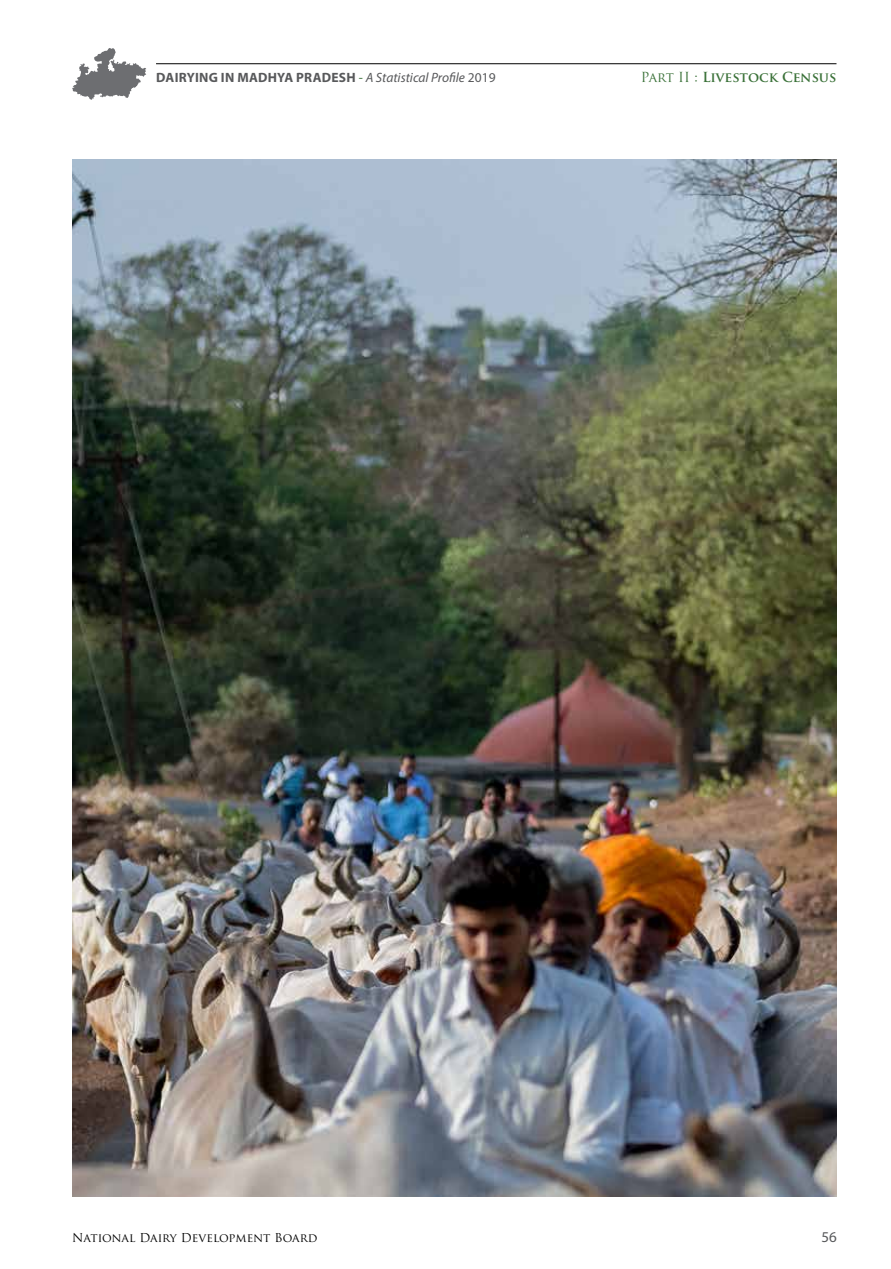
<style>
.page{position:relative;width:891px;height:1269px;background:#fff}
.page>*{position:absolute;margin:0;border:0;box-sizing:border-box;transform-origin:0 0}
.t1{font:15px "Myriad Pro";color:#58595b}
.t2{font:700 13.5px "Myriad Pro";letter-spacing:.02em;color:#58595b}
.t3{font:700 13.5px "Trajan Pro";color:#3a7138}
.t4{font:12px "Trajan Pro";color:#000}
.s1{font-weight:400;color:#3a7138}
.s2{font-weight:400;font-style:italic}
.s3{font-weight:400}
</style>
<div class="page">
<img style="left:72px;top:159px;width:764px;height:1038px">
<hr style="left:156px;top:63px;width:681px;height:1px;background:#000">
<svg style="left:72px;top:48px;width:74px;height:52px"></svg>
<p class="t2" style="left:156px;top:69px;width:341px">DAIRYING IN MADHYA PRADESH <span class="s1">-</span> <span class="s2">A Statistical Profile</span> <span class="s3">2019</span></p>
<p class="t3" style="left:641px;top:69px;width:197px"><span class="s3">Part II :</span> Livestock Census</p>
<p class="t4" style="left:72px;top:1230px;width:247px">National Dairy Development Board</p>
<p class="t1" style="left:822px;top:1228px;width:17px">56</p>
</div>
